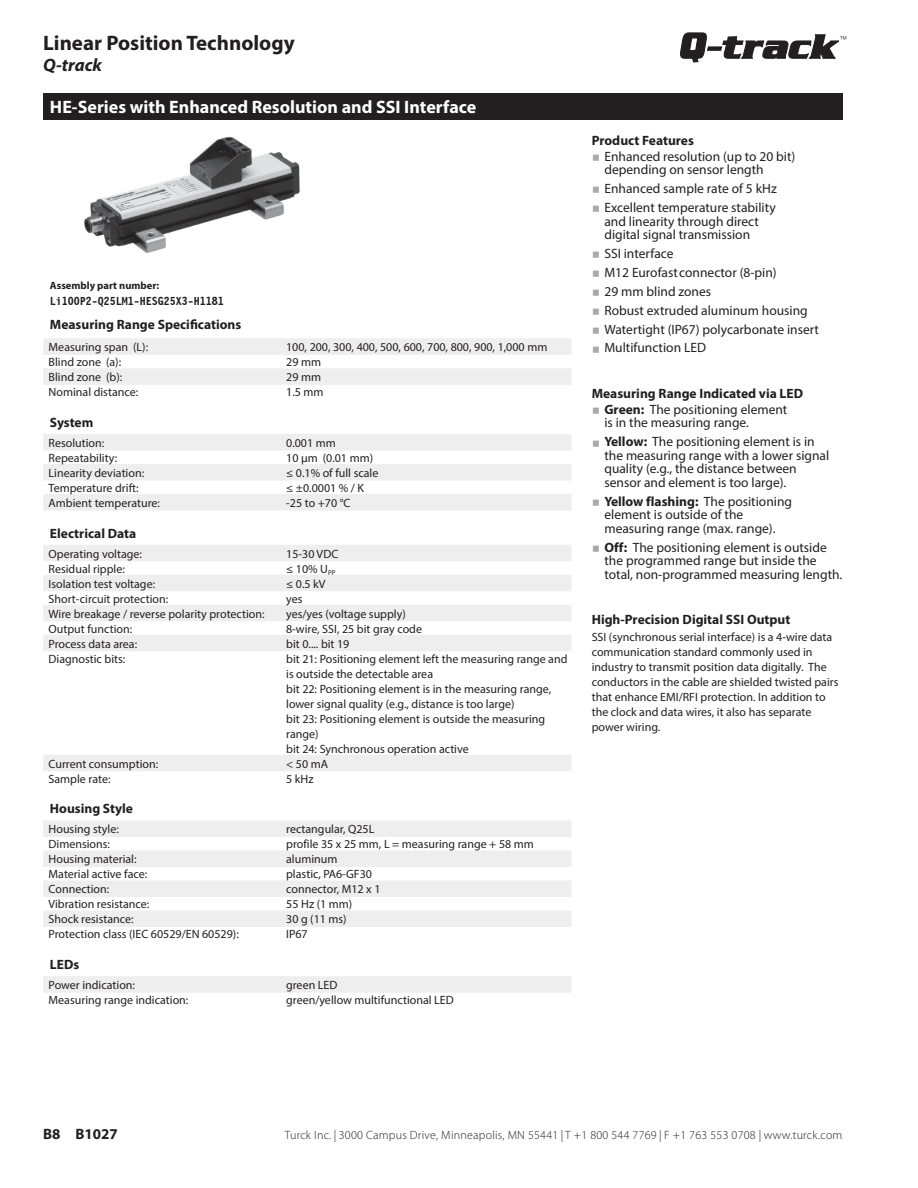
<style>
.page{position:relative;width:918px;height:1188px;background:#fff}
.page>*{position:absolute;margin:0;border:0;box-sizing:border-box;transform-origin:0 0}
.t1{font:700 21px "Myriad Pro";color:#231f20}
.t2{font:700 18px "Myriad Pro";color:#fff}
.t3{font:italic 700 18px "Myriad Pro";color:#231f20}
.t4{font:700 15px "Myriad Pro";color:#231f20}
.t5{font:13.5px/13.5px "Myriad Pro";color:#231f20}
.t6{font:700 13.5px "Myriad Pro";color:#231f20}
.t7{font:12px/15px "Myriad Pro";color:#231f20}
.t8{font:300 12px "Myriad Pro";letter-spacing:.02em;color:#231f20}
.t9{font:700 12px "Letter Gothic 12 Pitch BT";color:#231f20}
.t10{font:700 10.5px "Myriad Pro";color:#231f20}
.s1{font-family:"Minion Pro";font-weight:700;font-size:21px;color:#a8a9ad}
.s2{font-weight:700}
</style>
<div class="page">
<svg style="left:680px;top:32px;width:166px;height:31px"></svg>
<div style="left:43px;top:338px;width:529px;height:17px;background:#eeeeef"></div>
<div style="left:43px;top:368px;width:529px;height:17px;background:#eeeeef"></div>
<div style="left:43px;top:434px;width:529px;height:17px;background:#eeeeef"></div>
<div style="left:43px;top:464px;width:529px;height:17px;background:#eeeeef"></div>
<div style="left:43px;top:494px;width:529px;height:17px;background:#eeeeef"></div>
<div style="left:43px;top:545px;width:529px;height:16px;background:#eeeeef"></div>
<div style="left:43px;top:575px;width:529px;height:16px;background:#eeeeef"></div>
<div style="left:43px;top:605px;width:529px;height:16px;background:#eeeeef"></div>
<div style="left:43px;top:635px;width:529px;height:16px;background:#eeeeef"></div>
<div style="left:43px;top:755px;width:529px;height:16px;background:#eeeeef"></div>
<div style="left:43px;top:820px;width:529px;height:17px;background:#eeeeef"></div>
<div style="left:43px;top:850px;width:529px;height:17px;background:#eeeeef"></div>
<div style="left:43px;top:880px;width:529px;height:17px;background:#eeeeef"></div>
<div style="left:43px;top:910px;width:529px;height:17px;background:#eeeeef"></div>
<div style="left:43px;top:976px;width:529px;height:17px;background:#eeeeef"></div>
<div style="left:43px;top:93px;width:799px;height:27px;background:#231f20"></div>
<img style="left:84px;top:137px;width:216px;height:116px">
<h1 class="t1" style="left:43px;top:34px;width:253px">Linear Position Technology</h1>
<h2 class="t3" style="left:43px;top:54px;width:60px">Q-track</h2>
<h2 class="t2" style="left:50px;top:100px;width:428px">HE-Series with Enhanced Resolution and SSI Interface</h2>
<p class="t10" style="left:50px;top:281px;width:111px">Assembly part number:</p>
<p class="t9" style="left:50px;top:294px;width:176px">Li100P2-Q25LM1-HESG25X3-H1181</p>
<p class="t6" style="left:50px;top:319px;width:193px">Measuring Range Specifications</p>
<p class="t7" style="left:49px;top:341px;width:101px">Measuring span (L):</p>
<p class="t7" style="left:286px;top:341px;width:263px">100, 200, 300, 400, 500, 600, 700, 800, 900, 1,000 mm</p>
<p class="t7" style="left:49px;top:356px;width:74px">Blind zone (a):</p>
<p class="t7" style="left:286px;top:356px;width:36px">29 mm</p>
<p class="t7" style="left:49px;top:371px;width:75px">Blind zone (b):</p>
<p class="t7" style="left:286px;top:371px;width:36px">29 mm</p>
<p class="t7" style="left:49px;top:386px;width:91px">Nominal distance:</p>
<p class="t7" style="left:286px;top:386px;width:39px">1.5 mm</p>
<p class="t6" style="left:50px;top:417px;width:45px">System</p>
<p class="t7" style="left:49px;top:436px;width:57px">Resolution:</p>
<p class="t7" style="left:286px;top:436px;width:51px">0.001 mm</p>
<p class="t7" style="left:49px;top:451px;width:70px">Repeatability:</p>
<p class="t7" style="left:286px;top:451px;width:88px">10 μm (0.01 mm)</p>
<p class="t7" style="left:49px;top:466px;width:97px">Linearity deviation:</p>
<p class="t7" style="left:286px;top:466px;width:94px">≤ 0.1% of full scale</p>
<p class="t7" style="left:49px;top:481px;width:92px">Temperature drift:</p>
<p class="t7" style="left:286px;top:481px;width:79px">≤ ±0.0001 % / K</p>
<p class="t7" style="left:49px;top:496px;width:113px">Ambient temperature:</p>
<p class="t7" style="left:286px;top:496px;width:66px">-25 to +70 °C</p>
<p class="t6" style="left:50px;top:528px;width:88px">Electrical Data</p>
<p class="t7" style="left:49px;top:547px;width:95px">Operating voltage:</p>
<p class="t7" style="left:286px;top:547px;width:54px">15-30 VDC</p>
<p class="t7" style="left:49px;top:562px;width:78px">Residual ripple:</p>
<p class="t7" style="left:286px;top:562px;width:51px">≤ 10% U<sub>PP</sub></p>
<p class="t7" style="left:49px;top:577px;width:108px">Isolation test voltage:</p>
<p class="t7" style="left:286px;top:577px;width:41px">≤ 0.5 kV</p>
<p class="t7" style="left:49px;top:592px;width:121px">Short-circuit protection:</p>
<p class="t7" style="left:286px;top:592px;width:18px">yes</p>
<p class="t7" style="left:49px;top:607px;width:218px">Wire breakage / reverse polarity protection:</p>
<p class="t7" style="left:286px;top:607px;width:121px">yes/yes (voltage supply)</p>
<p class="t7" style="left:49px;top:622px;width:85px">Output function:</p>
<p class="t7" style="left:286px;top:622px;width:137px">8-wire, SSI, 25 bit gray code</p>
<p class="t7" style="left:49px;top:637px;width:90px">Process data area:</p>
<p class="t7" style="left:286px;top:637px;width:65px">bit 0.... bit 19</p>
<p class="t7" style="left:49px;top:652px;width:78px">Diagnostic bits:</p>
<p class="t7" style="left:286px;top:652px;width:283px">bit 21: Positioning element left the measuring range and is outside the detectable area<br>bit 22: Positioning element is in the measuring range, lower signal quality (e.g., distance is too large)<br>bit 23: Positioning element is outside the measuring range)<br>bit 24: Synchronous operation active</p>
<p class="t7" style="left:49px;top:757px;width:111px">Current consumption:</p>
<p class="t7" style="left:286px;top:757px;width:43px">&lt; 50 mA</p>
<p class="t7" style="left:49px;top:772px;width:63px">Sample rate:</p>
<p class="t7" style="left:286px;top:772px;width:29px">5 kHz</p>
<p class="t6" style="left:50px;top:804px;width:85px">Housing Style</p>
<p class="t7" style="left:49px;top:823px;width:72px">Housing style:</p>
<p class="t7" style="left:286px;top:823px;width:90px">rectangular, Q25L</p>
<p class="t7" style="left:49px;top:838px;width:63px">Dimensions:</p>
<p class="t7" style="left:286px;top:838px;width:249px">profile 35 x 25 mm, L = measuring range + 58 mm</p>
<p class="t7" style="left:49px;top:853px;width:90px">Housing material:</p>
<p class="t7" style="left:286px;top:853px;width:53px">aluminum</p>
<p class="t7" style="left:49px;top:868px;width:100px">Material active face:</p>
<p class="t7" style="left:286px;top:868px;width:87px">plastic, PA6-GF30</p>
<p class="t7" style="left:49px;top:883px;width:62px">Connection:</p>
<p class="t7" style="left:286px;top:883px;width:96px">connector, M12 x 1</p>
<p class="t7" style="left:49px;top:898px;width:102px">Vibration resistance:</p>
<p class="t7" style="left:286px;top:898px;width:68px">55 Hz (1 mm)</p>
<p class="t7" style="left:49px;top:913px;width:87px">Shock resistance:</p>
<p class="t7" style="left:286px;top:913px;width:62px">30 g (11 ms)</p>
<p class="t7" style="left:49px;top:928px;width:192px">Protection class (IEC 60529/EN 60529):</p>
<p class="t7" style="left:286px;top:928px;width:23px">IP67</p>
<p class="t6" style="left:50px;top:959px;width:31px">LEDs</p>
<p class="t7" style="left:49px;top:978px;width:88px">Power indication:</p>
<p class="t7" style="left:286px;top:978px;width:53px">green LED</p>
<p class="t7" style="left:49px;top:993px;width:141px">Measuring range indication:</p>
<p class="t7" style="left:286px;top:993px;width:169px">green/yellow multifunctional LED</p>
<p class="t6" style="left:592px;top:135px;width:104px">Product Features</p>
<p class="t5" style="left:604px;top:150px;width:192px;text-indent:-13px"><span class="s1">■</span> Enhanced resolution (up to 20 bit) depending on sensor length</p>
<p class="t5" style="left:592px;top:183px;width:187px"><span class="s1">■</span> Enhanced sample rate of 5 kHz</p>
<p class="t5" style="left:604px;top:202px;width:173px;text-indent:-13px"><span class="s1">■</span> Excellent temperature stability and linearity through direct digital signal transmission</p>
<p class="t5" style="left:592px;top:248px;width:83px"><span class="s1">■</span> SSI interface</p>
<p class="t5" style="left:592px;top:266px;width:187px"><span class="s1">■</span> M12 Eurofastconnector (8-pin)</p>
<p class="t5" style="left:592px;top:285px;width:121px"><span class="s1">■</span> 29 mm blind zones</p>
<p class="t5" style="left:592px;top:304px;width:218px"><span class="s1">■</span> Robust extruded aluminum housing</p>
<p class="t5" style="left:592px;top:323px;width:229px"><span class="s1">■</span> Watertight (IP67) polycarbonate insert</p>
<p class="t5" style="left:592px;top:342px;width:116px"><span class="s1">■</span> Multifunction LED</p>
<p class="t6" style="left:592px;top:389px;width:213px">Measuring Range Indicated via LED</p>
<p class="t5" style="left:604px;top:403px;width:184px;text-indent:-13px"><span class="s1">■</span> <span class="s2">Green:</span> The positioning element is in the measuring range.</p>
<p class="t5" style="left:604px;top:436px;width:226px;text-indent:-13px"><span class="s1">■</span> <span class="s2">Yellow:</span> The positioning element is in the measuring range with a lower signal quality (e.g., the distance between sensor and element is too large).</p>
<p class="t5" style="left:604px;top:495px;width:189px;text-indent:-13px"><span class="s1">■</span> <span class="s2">Yellow flashing:</span> The positioning element is outside of the measuring range (max. range).</p>
<p class="t5" style="left:604px;top:541px;width:239px;text-indent:-13px"><span class="s1">■</span> <span class="s2">Off:</span> The positioning element is outside the programmed range but inside the total, non-programmed measuring length.</p>
<p class="t6" style="left:592px;top:615px;width:200px">High-Precision Digital SSI Output</p>
<p class="t7" style="left:592px;top:631px;width:248px">SSI (synchronous serial interface) is a 4-wire data communication standard commonly used in industry to transmit position data digitally. The conductors in the cable are shielded twisted pairs that enhance EMI/RFI protection. In addition to the clock and data wires, it also has separate power wiring.</p>
<p class="t4" style="left:43px;top:1128px;width:76px">B8 B1027</p>
<p class="t8" style="left:285px;top:1127px;width:559px">Turck Inc. | 3000 Campus Drive, Minneapolis, MN 55441 | T +1 800 544 7769 | F +1 763 553 0708 | www.turck.com</p>
</div>
